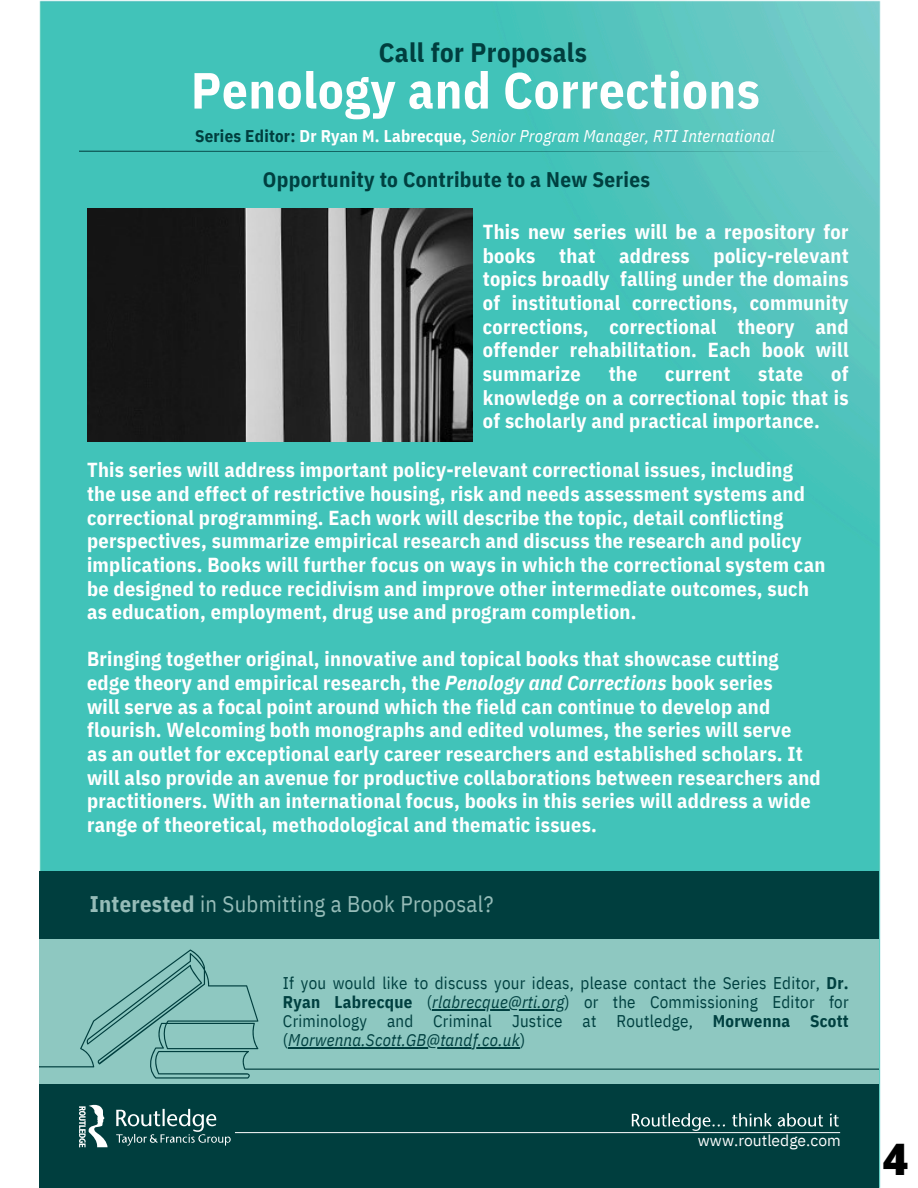
<style>
.page{position:relative;width:918px;height:1188px;background:#fff}
.page>*{position:absolute;margin:0;border:0;box-sizing:border-box;transform-origin:0 0}
.t1{font:700 50.85px "IBM Plex Sans Cond";letter-spacing:.015em;color:#fff}
.t2{font:800 43.5px "Open Sans";color:#000}
.t3{font:700 26.85px "IBM Plex Sans Cond";letter-spacing:.015em;color:#003e3e}
.t4{font:22.5px "IBM Plex Sans Cond";letter-spacing:.015em;color:#96bcb8}
.t5{font:700 21.15px "IBM Plex Sans Cond";letter-spacing:.015em;color:#004040}
.t6{font:700 20.25px/23.7px "IBM Plex Sans Cond";letter-spacing:.015em;color:#fff}
.t7{font:16.95px/19.2px "IBM Plex Sans Cond";letter-spacing:.015em;color:#004040}
.t8{font:italic 16.95px "IBM Plex Sans Cond";letter-spacing:.015em;color:#fff}
.t9{font:15.6px "IBM Plex Sans";color:#fff}
.s1{font-weight:700;font-style:normal;color:#003e3e}
.s2{font-weight:700;font-style:normal}
.s3{font-style:italic}
.s4{font-weight:700}
</style>
<div class="page">
<img style="left:39px;top:0;width:841px;height:1188px">
<svg style="left:79px;top:151px;width:760px;height:1px"></svg>
<div style="left:39px;top:871px;width:840px;height:317px;background:#003e3e"></div>
<hr style="left:235px;top:1132px;width:605px;height:1px;background:#fff">
<svg style="left:632px;top:1113px;width:207px;height:18px"></svg>
<svg style="left:79px;top:1104px;width:152px;height:43px"></svg>
<div style="left:32px;top:940px;width:855px;height:144px;background:#8ec8c1"></div>
<svg style="left:32px;top:949px;width:855px;height:130px"></svg>
<img style="left:88px;top:209px;width:384px;height:233px">
<hr style="left:432px;top:1009px;width:133px;height:1px;background:#004040">
<hr style="left:288px;top:1047px;width:232px;height:1px;background:#004040">
<h1 class="t3" style="left:379px;top:34px;width:210px">Call for Proposals</h1>
<h3 class="t1" style="left:191px;top:56px;width:570px">Penology and Corrections</h3>
<h3 class="t8" style="left:195px;top:125px;width:581px"><span class="s1">Series Editor:</span> <span class="s2">Dr Ryan M. Labrecque,</span> Senior Program Manager, RTI International</h3>
<p class="t5" style="left:263px;top:165px;width:389px">Opportunity to Contribute to a New Series</p>
<p class="t6" style="left:483px;top:220px;width:367px;text-align:justify">This new series will be a repository for books that address policy-relevant topics broadly falling under the domains of institutional corrections, community corrections, correctional theory and offender rehabilitation. Each book will summarize</p>
<p class="t6" style="left:483px;top:361px;width:367px;text-align:justify;text-indent:348px">of knowledge on a correctional topic that is of scholarly and practical importance.</p>
<p class="t6" style="left:609px;top:361px;width:30px">the</p>
<p class="t6" style="left:665px;top:361px;width:67px">current</p>
<p class="t6" style="left:758px;top:361px;width:46px">state</p>
<h2 class="t6" style="left:87px;top:458px;width:740px">This series will address important policy-relevant correctional issues, including the use and effect of restrictive housing, risk and needs assessment systems and correctional programming. Each work will describe the topic, detail conflicting perspectives, summarize empirical research and discuss the research and policy implications. Books will further focus on ways in which the correctional system can be designed to reduce recidivism and improve other intermediate outcomes, such as education, employment, drug use and program completion.</h2>
<p class="t6" style="left:87px;top:647px;width:735px">Bringing together original, innovative and topical books that showcase cutting edge theory and empirical research, the <span class="s3">Penology and Corrections</span> book series<br>will serve as a focal point around which the field can continue to develop and flourish. Welcoming both monographs and edited volumes, the series will serve<br>as an outlet for exceptional early career researchers and established scholars. It will also provide an avenue for productive collaborations between researchers and practitioners. With an international focus, books in this series will address a wide range of theoretical, methodological and thematic issues.</p>
<p class="t4" style="left:90px;top:889px;width:405px"><span class="s4">Interested</span> in Submitting a Book Proposal?</p>
<p class="t7" style="left:283px;top:973px;width:567px">If you would like to discuss your ideas, please contact the Series Editor, <span class="s4">Dr.<br>Ryan Labrecque</span> (<span class="s3">rlabrecque@rti.org</span>) or the Commissioning Editor for</p>
<p class="t7" style="left:283px;top:1011px;width:567px">Criminology and Criminal Justice at Routledge, <span class="s4">Morwenna Scott </span>(<span class="s3">Morwenna.Scott.GB@tandf.co.uk</span>)</p>
<p class="t9" style="left:698px;top:1130px;width:144px">www.routledge.com</p>
<h2 class="t2" style="left:883px;top:1128px;width:27px">4</h2>
</div>
